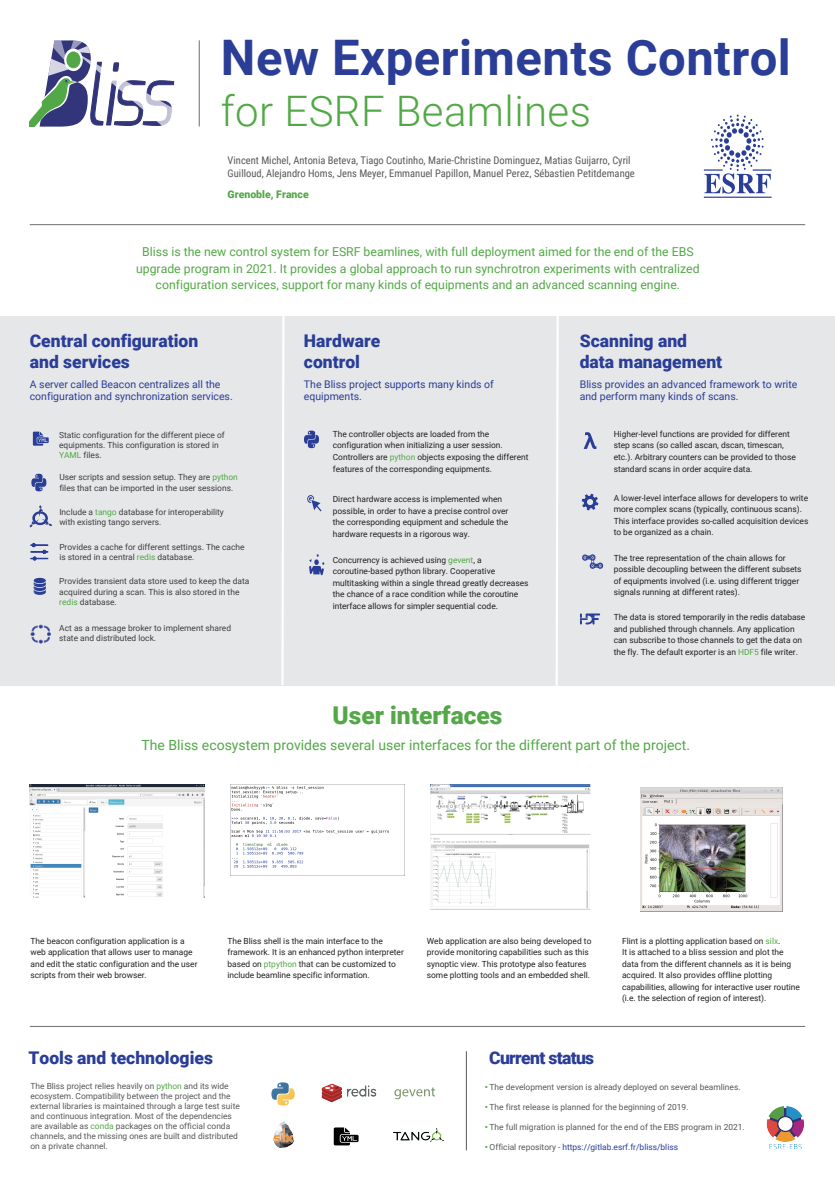
<style>
.page{position:relative;width:835px;height:1180px;background:#fff}
.page>*{position:absolute;margin:0;border:0;box-sizing:border-box;transform-origin:0 0}
.t1{font:700 49px "Roboto";letter-spacing:.01em;color:#2a3d97}
.t2{font:300 42px "Roboto";letter-spacing:.01em;color:#52a846}
.t3{font:900 24.5px "Roboto";color:#52a846}
.t4{font:900 17.5px/21px "Roboto";color:#2a3d97}
.t5{font:900 17.5px "Roboto";letter-spacing:-.035em;color:#2a3d97}
.t6{font:14px "Roboto";color:#52a846}
.t7{font:12.25px/16.1px "Roboto";color:#52a846;text-align:center}
.t8{font:10.5px/12.6px "Roboto";color:#2a3d97}
.t9{font:10.5px/12.6px "Roboto Condensed";color:#57585a}
.t10{font:900 10.5px "Roboto";color:#52a846}
.t11{font:8.4px/11.5px "Roboto";color:#231f20}
.t12{font:8.4px/10.1px "Roboto";color:#3e3e3f}
.t13{font:8.4px/10.1px "Roboto";color:#57585a}
.t14{font:8.4px "Roboto";color:#2a3d97}
.s1{color:#52a846}
.s2{font-weight:900;color:#52a846}
.s3{color:#57585a}
</style>
<div class="page">
<div style="left:0;top:316px;width:834px;height:369px;background:#e6e7e9"></div>
<svg style="left:30px;top:40px;width:144px;height:86px"></svg>
<svg style="left:64px;top:49px;width:19px;height:22px"></svg>
<div style="left:67px;top:52px;width:13px;height:16px;background:#52a846;border-radius:50%"></div>
<div style="left:67px;top:52px;width:13px;height:16px;border:1px solid #52a846;border-radius:50%"></div>
<hr style="left:199px;top:40px;width:1px;height:86px;background:#6c6d70">
<svg style="left:703px;top:115px;width:68px;height:83px"></svg>
<svg style="left:34px;top:578px;width:12px;height:17px"></svg>
<svg style="left:30px;top:543px;width:19px;height:18px"></svg>
<svg style="left:33px;top:431px;width:16px;height:15px"></svg>
<svg style="left:30px;top:625px;width:21px;height:18px"></svg>
<svg style="left:31px;top:474px;width:15px;height:17px"></svg>
<svg style="left:30px;top:505px;width:22px;height:22px"></svg>
<svg style="left:304px;top:430px;width:15px;height:18px"></svg>
<svg style="left:309px;top:554px;width:15px;height:21px"></svg>
<svg style="left:307px;top:495px;width:14px;height:16px"></svg>
<svg style="left:280px;top:316px;width:5px;height:370px"></svg>
<svg style="left:554px;top:316px;width:5px;height:370px"></svg>
<svg style="left:582px;top:554px;width:21px;height:15px"></svg>
<img style="left:640px;top:787px;width:142px;height:125px">
<img style="left:30px;top:784px;width:174px;height:113px">
<img style="left:230px;top:784px;width:174px;height:91px">
<img style="left:430px;top:784px;width:160px;height:125px">
<svg style="left:334px;top:1127px;width:24px;height:18px"></svg>
<svg style="left:271px;top:1082px;width:23px;height:23px"></svg>
<img style="left:394px;top:1128px;width:49px;height:13px">
<svg style="left:394px;top:1087px;width:41px;height:12px"></svg>
<img style="left:273px;top:1121px;width:20px;height:26px">
<hr style="left:30px;top:1026px;width:775px;height:1px;background:#6c6d70">
<hr style="left:30px;top:224px;width:775px;height:1px;background:#6c6d70">
<img style="left:321px;top:1084px;width:56px;height:18px">
<hr style="left:466px;top:1051px;width:1px;height:99px;background:#57585a">
<svg style="left:580px;top:613px;width:20px;height:11px"></svg>
<svg style="left:583px;top:432px;width:13px;height:17px"></svg>
<svg style="left:581px;top:494px;width:17px;height:16px"></svg>
<img style="left:766px;top:1106px;width:38px;height:44px">
<h1 class="t1" style="left:221px;top:23px;width:571px">New Experiments Control</h1>
<h2 class="t2" style="left:221px;top:82px;width:371px">for ESRF Beamlines</h2>
<p class="t9" style="left:227px;top:153px;width:408px">Vincent Michel, Antonia Beteva, Tiago Coutinho, Marie-Christine Dominguez, Matias Guijarro, Cyril<br>Guilloud, Alejandro Homs, Jens Meyer, Emmanuel Papillon, Manuel Perez, Sébastien Petitdemange</p>
<p class="t10" style="left:227px;top:187px;width:83px">Grenoble, France</p>
<p class="t7" style="left:136px;top:244px;width:565px">Bliss is the new control system for ESRF beamlines, with full deployment aimed for the end of the EBS upgrade program in 2021. It provides a global approach to run synchrotron experiments with centralized configuration services, support for many kinds of equipments and an advanced scanning engine.</p>
<h3 class="t4" style="left:30px;top:329px;width:170px">Central configuration and services</h3>
<h3 class="t4" style="left:304px;top:329px;width:78px">Hardware control</h3>
<h3 class="t4" style="left:579px;top:329px;width:144px">Scanning and data management</h3>
<p class="t8" style="left:30px;top:377px;width:204px">A server called Beacon centralizes all the configuration and synchronization services.</p>
<p class="t8" style="left:304px;top:377px;width:191px">The Bliss project supports many kinds of equipments.</p>
<p class="t8" style="left:579px;top:377px;width:219px">Bliss provides an advanced framework to write and perform many kinds of scans.</p>
<p class="t12" style="left:59px;top:429px;width:167px">Static configuration for the different piece of equipments. This configuration is stored in<br><span class="s1">YAML</span> files.</p>
<p class="t12" style="left:59px;top:472px;width:180px">User scripts and session setup. They are <span class="s1">python </span>files that can be imported in the user sessions.</p>
<p class="t12" style="left:59px;top:507px;width:166px">Include a <span class="s1">tango</span> database for interoperability with existing tango servers.</p>
<p class="t12" style="left:59px;top:541px;width:187px">Provides a cache for different settings. The cache is stored in a central <span class="s1">redis</span> database.</p>
<p class="t12" style="left:59px;top:576px;width:192px">Provides transient data store used to keep the data acquired during a scan. This is also stored in the <span class="s1">redis</span> database.</p>
<p class="t12" style="left:59px;top:622px;width:173px">Act as a message broker to implement shared state and distributed lock.</p>
<p class="t11" style="left:333px;top:428px;width:197px">The controller objects are loaded from the configuration when initializing a user session.<br>Controllers are <span class="s1">python</span> objects exposing the different features of the corresponding equipments.</p>
<p class="t11" style="left:333px;top:493px;width:177px">Direct hardware access is implemented when possible, in order to have a precise control over the corresponding equipment and schedule the hardware requests in a rigorous way.</p>
<p class="t11" style="left:333px;top:553px;width:197px">Concurrency is achieved using <span class="s1">gevent</span>, a coroutine-based python library. Cooperative multitasking within a single thread greatly decreases the chance of a race condition while the coroutine interface allows for simpler sequential code.</p>
<p class="t11" style="left:613px;top:428px;width:183px">Higher-level functions are provided for different step scans (so called ascan, dscan, timescan, etc.). Arbitrary counters can be provided to those standard scans in order acquire data.</p>
<p class="t11" style="left:613px;top:492px;width:196px">A lower-level interface allows for developers to write more complex scans (typically, continuous scans).<br>This interface provides so-called acquisition devices to be organized as a chain.</p>
<p class="t11" style="left:613px;top:551px;width:189px">The tree representation of the chain allows for possible decoupling between the different subsets of equipments involved (i.e. using different trigger signals running at different rates).</p>
<p class="t11" style="left:613px;top:611px;width:193px">The data is stored temporarily in the redis database and published through channels. Any application can subscribe to those channels to get the data on the fly. The default exporter is an <span class="s1">HDF5</span> file writer.</p>
<h3 class="t3" style="left:332px;top:698px;width:171px">User interfaces</h3>
<h3 class="t6" style="left:141px;top:735px;width:550px">The Bliss ecosystem provides several user interfaces for the different part of the project.</h3>
<p class="t11" style="left:30px;top:934px;width:168px">The beacon configuration application is a web application that allows user to manage and edit the static configuration and the user scripts from their web browser.</p>
<p class="t11" style="left:227px;top:934px;width:178px">The Bliss shell is the main interface to the framework. It is an enhanced python interpreter based on <span class="s1">ptpython</span> that can be customized to include beamline specific information.</p>
<p class="t11" style="left:427px;top:934px;width:166px">Web application are also being developed to provide monitoring capabilities such as this synoptic view. This prototype also features some plotting tools and an embedded shell.</p>
<p class="t11" style="left:622px;top:934px;width:179px">Flint is a plotting application based on <span class="s1">silx</span>.<br>It is attached to a bliss session and plot the data from the different channels as it is being acquired. It also provides offline plotting capabilities, allowing for interactive user routine (i.e. the selection of region of interest).</p>
<h3 class="t4" style="left:28px;top:1046px;width:186px">Tools and technologies</h3>
<h3 class="t5" style="left:489px;top:1045px;width:106px">Current status</h3>
<p class="t13" style="left:30px;top:1080px;width:211px">The Bliss project relies heavily on <span class="s1">python</span> and its wide ecosystem. Compatibility between the project and the external libraries is maintained through a large test suite and continuous integration. Most of the dependencies are available as <span class="s1">conda</span> packages on the official conda channels, and the missing ones are built and distributed on a private channel.</p>
<p class="t13" style="left:484px;top:1081px;width:257px"><span class="s2">•</span> The development version is already deployed on several beamlines.</p>
<p class="t13" style="left:484px;top:1101px;width:205px"><span class="s2">•</span> The first release is planned for the beginning of 2019.</p>
<p class="t13" style="left:484px;top:1121px;width:261px"><span class="s2">•</span> The full migration is planned for the end of the EBS program in 2021.</p>
<p class="t14" style="left:484px;top:1141px;width:195px"><span class="s2">•</span> <span class="s3">Official repository -</span> https://gitlab.esrf.fr/bliss/bliss</p>
</div>
